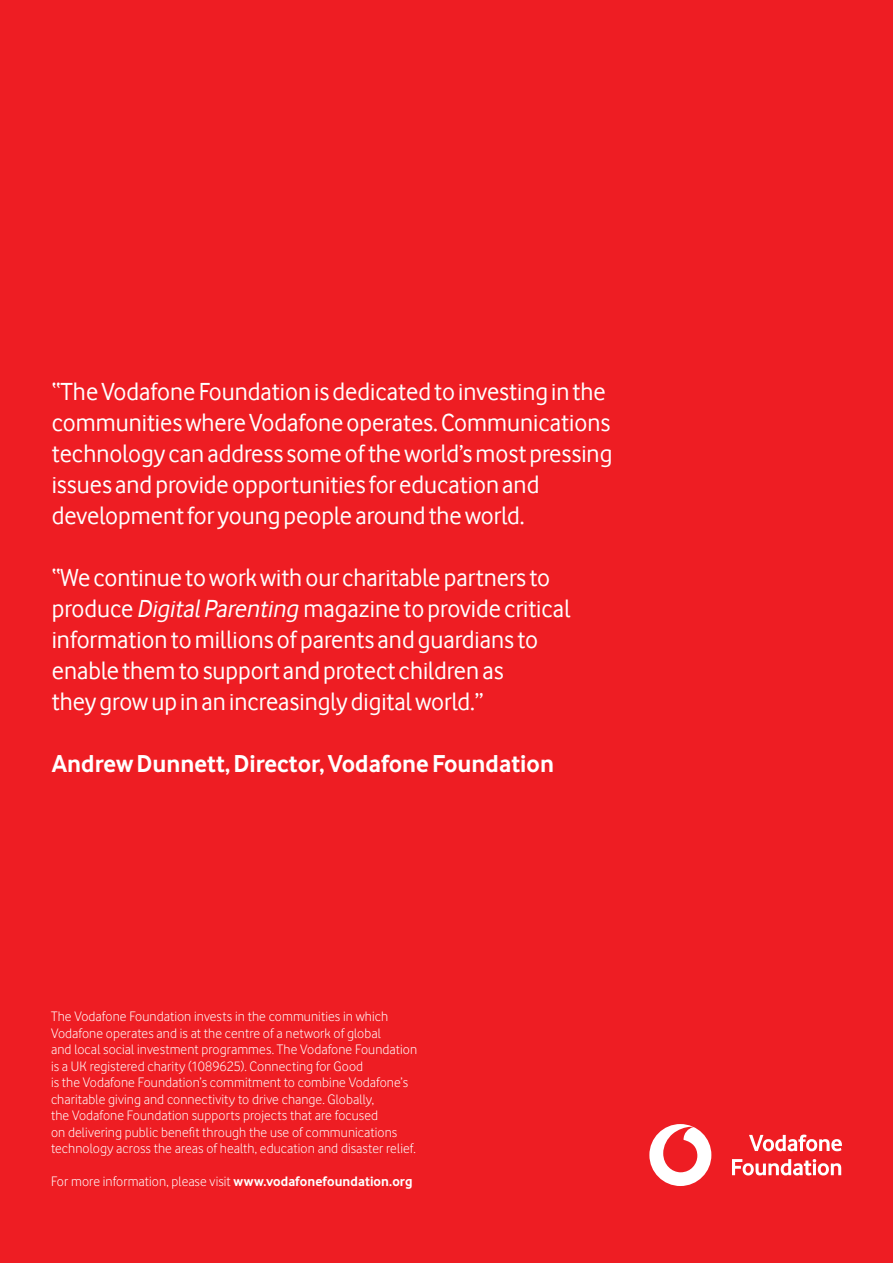
<style>
.page{position:relative;width:893px;height:1263px;background:#ee1d23}
.page>*{position:absolute;margin:0;border:0;box-sizing:border-box;transform-origin:0 0}
.t1{font:25.35px/30.9px "Vodafone Rg";color:#fff}
.t2{font:700 25.35px "Vodafone Rg";color:#fff}
.t3{font:14.25px/16.5px "Vodafone Lt";letter-spacing:.005em;color:#fff}
.s1{font-style:italic}
.s2{font-family:"Vodafone Rg";font-weight:700}
</style>
<div class="page">
<div style="left:649px;top:1124px;width:62px;height:62px;background:#fff;border-radius:50%"></div>
<svg style="left:663px;top:1127px;width:34px;height:45px"></svg>
<svg style="left:749px;top:1134px;width:93px;height:17px"></svg>
<svg style="left:732px;top:1159px;width:109px;height:16px"></svg>
<p class="t1" style="left:52px;top:376px;width:562px">“The Vodafone Foundation is dedicated to investing in the communities where Vodafone operates. Communications technology can address some of the world’s most pressing issues and provide opportunities for education and development for young people around the world.</p>
<p class="t1" style="left:52px;top:562px;width:520px">“We continue to work with our charitable partners to produce <span class="s1">DigitalParenting</span> magazine to provide critical information to millions of parents and guardians to enable them to support and protect children as<br>they grow up in an increasingly digital world.”</p>
<h1 class="t2" style="left:52px;top:748px;width:504px">Andrew Dunnett, Director, Vodafone Foundation</h1>
<p class="t3" style="left:51px;top:1008px;width:368px">The Vodafone Foundation invests in the communities in which Vodafone operates and is at the centre of a network of global<br>and local social investment programmes. The Vodafone Foundation is a UK registered charity (1089625). Connecting for Good<br>is the Vodafone Foundation’s commitment to combine Vodafone’s charitable giving and connectivity to drive change. Globally,<br>the Vodafone Foundation supports projects that are focused<br>on delivering public benefit through the use of communications technology across the areas of health, education and disaster relief.</p>
<p class="t3" style="left:51px;top:1173px;width:363px">For more information, please visit <span class="s2">www.vodafonefoundation.org</span></p>
</div>
